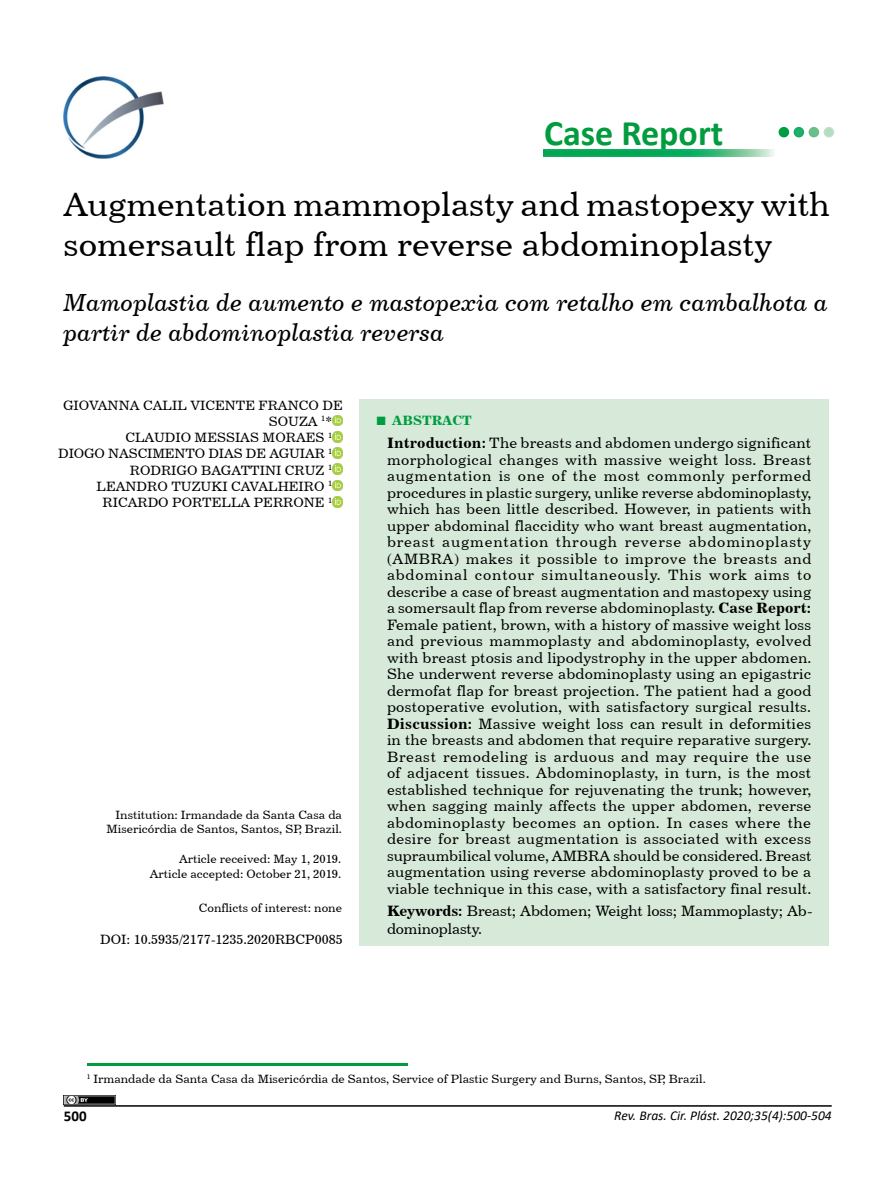
<style>
.page{position:relative;width:893px;height:1191px;background:#fff}
.page>*{position:absolute;margin:0;border:0;box-sizing:border-box;transform-origin:0 0}
.t1{font:700 36px "Calibri";color:#009c3d}
.t2{font:33.75px/40.5px "Century 731 BT Roman A";color:#000}
.t3{font:24.75px/29.7px "Century 731 BT Italic A";color:#000}
.t4{font:15px/16.5px "Century 731 BT Roman A";letter-spacing:-.01em;color:#000;text-align:justify}
.t5{font:700 15px "Calibri";color:#000}
.t6{font:13.5px "Century 731 BT Roman A";color:#000}
.t7{font:italic 13.5px "Calibri";color:#000}
.t8{font:13.5px "Century 731 BT Bold A";color:#009d40}
.t9{font:12px/14.4px "Century 731 BT Roman A";color:#000;text-align:right}
.s1{font-family:"Times New Roman";font-weight:700;font-size:18px}
.s2{font-family:"Century 731 BT Bold A"}
</style>
<div class="page">
<hr style="left:64px;top:1105px;width:768px;height:1px;background:#000">
<svg style="left:332px;top:415px;width:11px;height:27px"></svg>
<svg style="left:332px;top:448px;width:11px;height:10px"></svg>
<svg style="left:332px;top:464px;width:11px;height:10px"></svg>
<svg style="left:332px;top:480px;width:11px;height:27px"></svg>
<img style="left:63px;top:77px;width:101px;height:82px">
<hr style="left:87px;top:1063px;width:320px;height:2px;background:#009d40">
<img style="left:64px;top:1095px;width:51px;height:9px">
<img style="left:543px;top:149px;width:232px;height:8px">
<div style="left:779px;top:128px;width:9px;height:9px;background:#009e41;border-radius:50%"></div>
<div style="left:779px;top:127px;width:10px;height:10px;border:2px solid #009e41;border-radius:50%"></div>
<div style="left:794px;top:128px;width:9px;height:9px;background:#1ab26b;border-radius:50%"></div>
<div style="left:794px;top:127px;width:10px;height:10px;border:2px solid #1aa85e;border-radius:50%"></div>
<div style="left:809px;top:128px;width:9px;height:9px;background:#66c18c;border-radius:50%"></div>
<div style="left:809px;top:127px;width:10px;height:10px;border:2px solid #6fbc85;border-radius:50%"></div>
<div style="left:824px;top:128px;width:9px;height:9px;background:#b3ddc0;border-radius:50%"></div>
<div style="left:824px;top:127px;width:10px;height:10px;border:2px solid #c1dfc4;border-radius:50%"></div>
<div style="left:359px;top:399px;width:470px;height:547px;background:#d7ead9"></div>
<h1 class="t1" style="left:544px;top:108px;width:181px">Case Report</h1>
<h2 class="t2" style="left:63px;top:183px;width:768px">Augmentation mammoplasty and mastopexy with somersault flap from reverse abdominoplasty</h2>
<h3 class="t3" style="left:63px;top:287px;width:766px">Mamoplastia de aumento e mastopexia com retalho em cambalhota a partir de abdominoplastia reversa</h3>
<p class="t6" style="left:63px;top:397px;width:281px">GIOVANNA CALIL VICENTE FRANCO DE</p>
<p class="t6" style="left:269px;top:413px;width:65px">SOUZA <sup>1</sup>*</p>
<p class="t6" style="left:125px;top:429px;width:208px">CLAUDIO MESSIAS MORAES <sup>1</sup></p>
<p class="t6" style="left:58px;top:445px;width:275px">DIOGO NASCIMENTO DIAS DE AGUIAR <sup>1</sup></p>
<p class="t6" style="left:130px;top:461px;width:204px">RODRIGO BAGATTINI CRUZ <sup>1</sup></p>
<p class="t6" style="left:97px;top:478px;width:237px">LEANDRO TUZUKI CAVALHEIRO <sup>1</sup></p>
<p class="t6" style="left:103px;top:494px;width:231px">RICARDO PORTELLA PERRONE <sup>1</sup></p>
<p class="t9" style="left:106px;top:807px;width:237px">Institution: Irmandade da Santa Casa da<br>Misericórdia de Santos, Santos, SP, Brazil.</p>
<p class="t9" style="left:150px;top:851px;width:193px">Article received: May 1, 2019.<br>Article accepted: October 21, 2019.</p>
<p class="t9" style="left:199px;top:900px;width:145px">Conflicts of interest: none</p>
<p class="t6" style="left:100px;top:930px;width:244px">DOI: 10.5935/2177-1235.2020RBCP0085</p>
<p class="t8" style="left:376px;top:412px;width:98px"><span class="s1">■</span> ABSTRACT</p>
<p class="t4" style="left:387px;top:434px;width:426px"><span class="s2">Introduction:</span> The breasts and abdomen undergo significant morphological changes with massive weight loss. Breast augmentation is one of the most commonly performed procedures in plastic surgery, unlike reverse abdominoplasty, which has been little described. However, in patients with upper abdominal flaccidity who want breast augmentation, breast augmentation through reverse abdominoplasty (AMBRA) makes it possible to improve the breasts and abdominal contour simultaneously. This work aims to describe a case of breast augmentation and mastopexy using a somersault flap from reverse abdominoplasty. <span class="s2">Case Report:<br></span>Female patient, brown, with a history of massive weight loss and previous mammoplasty and abdominoplasty, evolved with breast ptosis and lipodystrophy in the upper abdomen.<br>She underwent reverse abdominoplasty using an epigastric dermofat flap for breast projection. The patient had a good postoperative evolution, with satisfactory surgical results.<br><span class="s2">Discussion:</span> Massive weight loss can result in deformities in the breasts and abdomen that require reparative surgery.<br>Breast remodeling is arduous and may require the use of adjacent tissues. Abdominoplasty, in turn, is the most established technique for rejuvenating the trunk; however, when sagging mainly affects the upper abdomen, reverse abdominoplasty becomes an option. In cases where the desire for breast augmentation is associated with excess supraumbilical volume, AMBRA should be considered. Breast augmentation using reverse abdominoplasty proved to be a viable technique in this case, with a satisfactory final result.</p>
<p class="t4" style="left:387px;top:901px;width:427px;line-height:18px"><span class="s2">Keywords:</span> Breast; Abdomen; Weight loss; Mammoplasty; Ab&shy;dominoplasty.</p>
<p class="t9" style="left:87px;top:1071px;width:620px"><sup>1</sup> Irmandade da Santa Casa da Misericórdia de Santos, Service of Plastic Surgery and Burns, Santos, SP, Brazil.</p>
<p class="t5" style="left:64px;top:1105px;width:24px">500</p>
<p class="t7" style="left:614px;top:1106px;width:219px">Rev. Bras. Cir. Plást. 2020;35(4):500-504</p>
</div>
